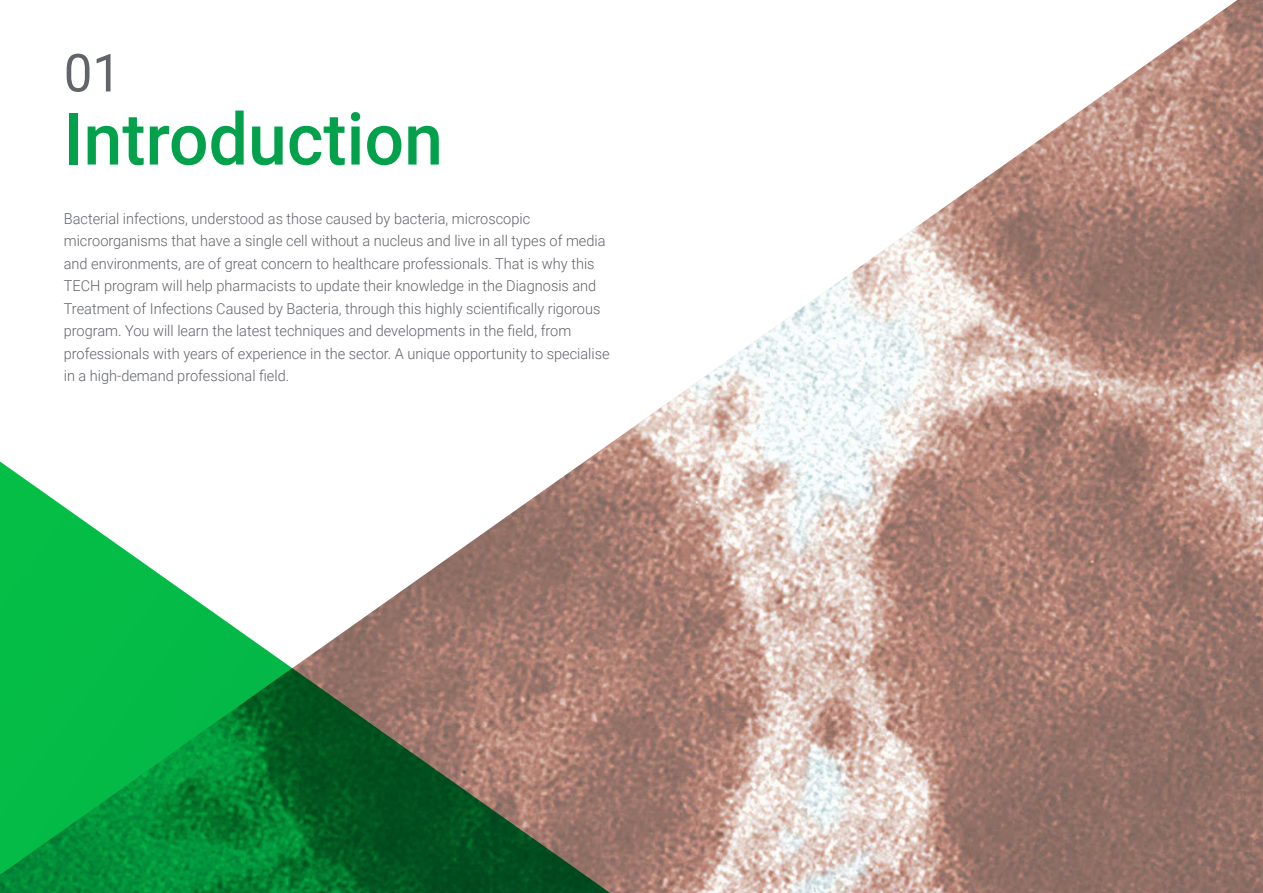
<style>
.page{position:relative;width:1263px;height:893px;background:#fff}
.page>*{position:absolute;margin:0;border:0;box-sizing:border-box;transform-origin:0 0}
.t1{font:500 72px "Roboto";color:#04a14d}
.t2{font:52.5px "Roboto";color:#61646a}
.t3{font:300 15px/22.5px "Roboto";color:#61646a}
</style>
<div class="page">
<img style="left:606px;top:0;width:657px;height:893px">
<svg style="left:0;top:446px;width:640px;height:447px"></svg>
<h2 class="t2" style="left:64px;top:36px;width:59px">01</h2>
<h1 class="t1" style="left:64px;top:89px;width:381px">Introduction</h1>
<p class="t3" style="left:64px;top:207px;width:547px">Bacterial infections, understood as those caused by bacteria, microscopic microorganisms that have a single cell without a nucleus and live in all types of media and environments, are of great concern to healthcare professionals. That is why this TECH program will help pharmacists to update their knowledge in the Diagnosis and Treatment of Infections Caused by Bacteria, through this highly scientifically rigorous program. You will learn the latest techniques and developments in the field, from professionals with years of experience in the sector. A unique opportunity to specialise in a high-demand professional field.</p>
</div>
